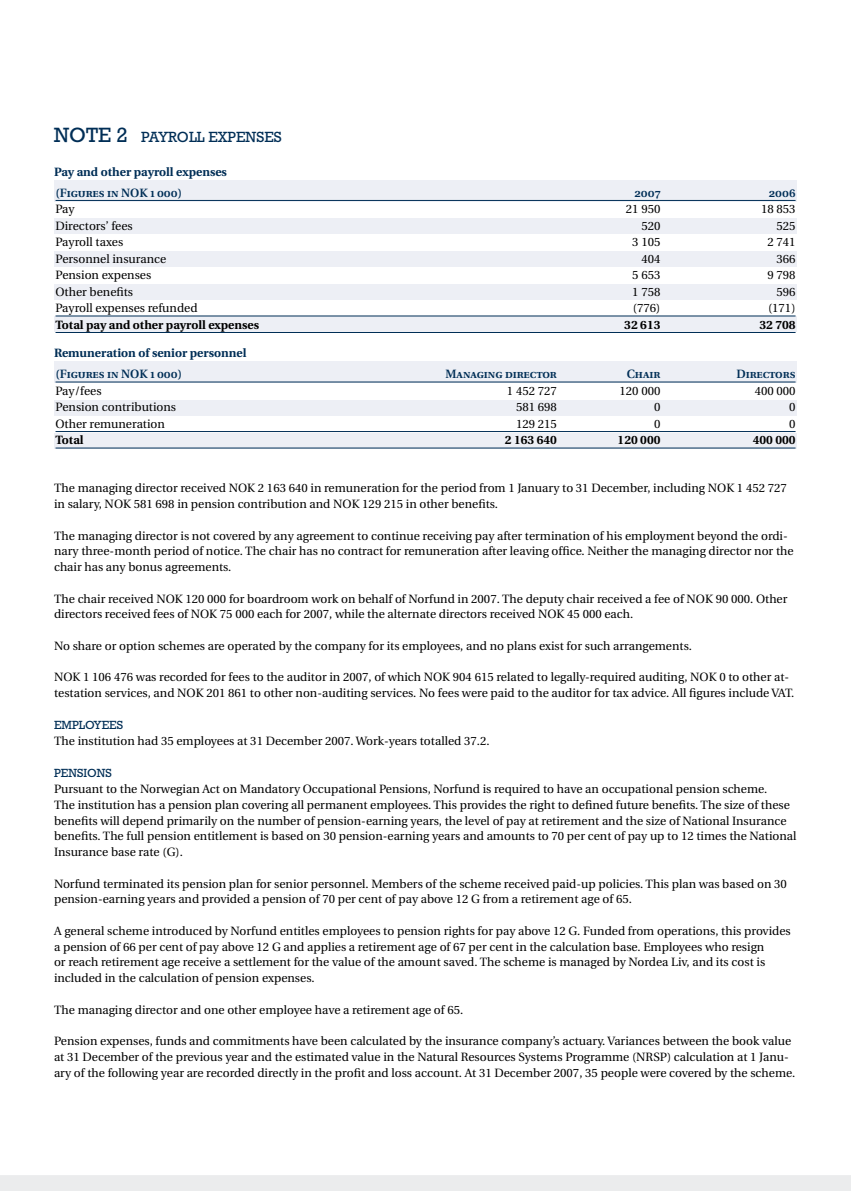
<style>
.page{position:relative;width:851px;height:1191px;background:#fff}
.page>*{position:absolute;margin:0;border:0;box-sizing:border-box;transform-origin:0 0}
.t1{font:15px "Rockwell";color:#002e56}
.t2{font:12px/15.8px "Utopia";color:#000}
.t3{font:12px "Utopia Semibold SC";color:#002e56}
.t4{font:700 12px "Utopia";color:#000}
.t5{font:700 12px "Utopia";color:#002e56}
.t6{font:12px "Rockwell";color:#002e56}
.s1{font-size:21px}
</style>
<div class="page">
<div style="left:0;top:1175px;width:851px;height:16px;background:#ebeced"></div>
<div style="left:54px;top:218px;width:742px;height:16px;background:#edeff5"></div>
<div style="left:54px;top:251px;width:742px;height:15px;background:#edeff5"></div>
<div style="left:54px;top:284px;width:742px;height:16px;background:#edeff5"></div>
<div style="left:54px;top:316px;width:742px;height:16px;background:#edeff5"></div>
<div style="left:54px;top:400px;width:742px;height:16px;background:#edeff5"></div>
<div style="left:54px;top:433px;width:742px;height:15px;background:#edeff5"></div>
<div style="left:55px;top:180px;width:741px;height:22px;background:#edeff5"></div>
<div style="left:55px;top:361px;width:741px;height:22px;background:#edeff5"></div>
<hr style="left:56px;top:200px;width:739px;height:1px;background:#002e56">
<hr style="left:56px;top:316px;width:739px;height:1px;background:#002e56">
<hr style="left:56px;top:332px;width:739px;height:1px;background:#002e56">
<hr style="left:56px;top:382px;width:739px;height:1px;background:#002e56">
<hr style="left:56px;top:431px;width:739px;height:1px;background:#002e56">
<hr style="left:56px;top:448px;width:739px;height:1px;background:#002e56">
<p class="t1" style="left:54px;top:128px;width:229px"><span class="s1">NOTE 2</span> PAYROLL EXPENSES</p>
<p class="t5" style="left:54px;top:165px;width:174px">Pay and other payroll expenses</p>
<p class="t3" style="left:56px;top:186px;width:128px">(Figures in NOK 1 000)</p>
<p class="t3" style="left:634px;top:186px;width:27px">2007</p>
<p class="t3" style="left:768px;top:186px;width:28px">2006</p>
<p class="t2" style="left:56px;top:201px;width:21px">Pay</p>
<p class="t2" style="left:626px;top:201px;width:36px">21 950</p>
<p class="t2" style="left:760px;top:201px;width:36px">18 853</p>
<p class="t2" style="left:56px;top:218px;width:79px">Directors’ fees</p>
<p class="t2" style="left:641px;top:218px;width:21px">520</p>
<p class="t2" style="left:776px;top:218px;width:21px">525</p>
<p class="t2" style="left:56px;top:234px;width:69px">Payroll taxes</p>
<p class="t2" style="left:632px;top:234px;width:30px">3 105</p>
<p class="t2" style="left:767px;top:234px;width:30px">2 741</p>
<p class="t2" style="left:56px;top:251px;width:112px">Personnel insurance</p>
<p class="t2" style="left:641px;top:251px;width:21px">404</p>
<p class="t2" style="left:776px;top:251px;width:21px">366</p>
<p class="t2" style="left:56px;top:267px;width:97px">Pension expenses</p>
<p class="t2" style="left:632px;top:267px;width:30px">5 653</p>
<p class="t2" style="left:767px;top:267px;width:30px">9 798</p>
<p class="t2" style="left:56px;top:284px;width:79px">Other benefits</p>
<p class="t2" style="left:632px;top:284px;width:30px">1 758</p>
<p class="t2" style="left:776px;top:284px;width:21px">596</p>
<p class="t2" style="left:56px;top:300px;width:143px">Payroll expenses refunded</p>
<p class="t2" style="left:633px;top:300px;width:29px">(776)</p>
<p class="t2" style="left:768px;top:300px;width:29px">(171)</p>
<p class="t4" style="left:56px;top:317px;width:205px">Total pay and other payroll expenses</p>
<p class="t4" style="left:624px;top:317px;width:38px">32 613</p>
<p class="t4" style="left:759px;top:317px;width:38px">32 708</p>
<p class="t3" style="left:56px;top:367px;width:128px">(Figures in NOK 1 000)</p>
<p class="t3" style="left:445px;top:367px;width:113px">Managing director</p>
<p class="t3" style="left:626px;top:367px;width:35px">Chair</p>
<p class="t3" style="left:736px;top:367px;width:61px">Directors</p>
<p class="t2" style="left:56px;top:383px;width:48px">Pay/fees</p>
<p class="t2" style="left:507px;top:383px;width:51px">1 452 727</p>
<p class="t2" style="left:619px;top:383px;width:42px">120 000</p>
<p class="t2" style="left:754px;top:383px;width:42px">400 000</p>
<p class="t2" style="left:56px;top:399px;width:122px">Pension contributions</p>
<p class="t2" style="left:516px;top:399px;width:42px">581 698</p>
<p class="t2" style="left:654px;top:399px;width:8px">0</p>
<p class="t2" style="left:789px;top:399px;width:8px">0</p>
<p class="t2" style="left:56px;top:416px;width:111px">Other remuneration</p>
<p class="t2" style="left:516px;top:416px;width:42px">129 215</p>
<p class="t2" style="left:654px;top:416px;width:8px">0</p>
<p class="t2" style="left:789px;top:416px;width:8px">0</p>
<p class="t4" style="left:56px;top:433px;width:30px">Total</p>
<p class="t4" style="left:504px;top:433px;width:54px">2 163 640</p>
<p class="t4" style="left:617px;top:433px;width:44px">120 000</p>
<p class="t4" style="left:752px;top:433px;width:44px">400 000</p>
<p class="t5" style="left:54px;top:346px;width:194px">Remuneration of senior personnel</p>
<p class="t2" style="left:54px;top:481px;width:734px">The managing director received NOK 2 163 640 in remuneration for the period from 1 January to 31 December, including NOK 1 452 727 in salary, NOK 581 698 in pension contribution and NOK 129 215 in other benefits.</p>
<p class="t2" style="left:54px;top:528px;width:741px">The managing director is not covered by any agreement to continue receiving pay after termination of his employment beyond the ordi&shy;nary three-month period of notice. The chair has no contract for remuneration after leaving office. Neither the managing director nor the chair has any bonus agreements.</p>
<p class="t2" style="left:54px;top:591px;width:734px">The chair received NOK 120 000 for boardroom work on behalf of Norfund in 2007. The deputy chair received a fee of NOK 90 000. Other directors received fees of NOK 75 000 each for 2007, while the alternate directors received NOK 45 000 each.</p>
<p class="t2" style="left:54px;top:638px;width:639px">No share or option schemes are operated by the company for its employees, and no plans exist for such arrangements.</p>
<p class="t2" style="left:54px;top:669px;width:741px">NOK 1 106 476 was recorded for fees to the auditor in 2007, of which NOK 904 615 related to legally-required auditing, NOK 0 to other at&shy;testation services, and NOK 201 861 to other non-auditing services. No fees were paid to the auditor for tax advice. All figures include VAT.</p>
<p class="t6" style="left:54px;top:718px;width:70px">EMPLOYEES</p>
<p class="t2" style="left:54px;top:733px;width:437px">The institution had 35 employees at 31 December 2007. Work-years totalled 37.2.</p>
<p class="t6" style="left:54px;top:766px;width:59px">PENSIONS</p>
<p class="t2" style="left:54px;top:781px;width:743px">Pursuant to the Norwegian Act on Mandatory Occupational Pensions, Norfund is required to have an occupational pension scheme.<br>The institution has a pension plan covering all permanent employees. This provides the right to defined future benefits. The size of these benefits will depend primarily on the number of pension-earning years, the level of pay at retirement and the size of National Insurance benefits. The full pension entitlement is based on 30 pension-earning years and amounts to 70 per cent of pay up to 12 times the National Insurance base rate (G).</p>
<p class="t2" style="left:54px;top:876px;width:734px">Norfund terminated its pension plan for senior personnel. Members of the scheme received paid-up policies. This plan was based on 30 pension-earning years and provided a pension of 70 per cent of pay above 12 G from a retirement age of 65.</p>
<p class="t2" style="left:54px;top:923px;width:738px">A general scheme introduced by Norfund entitles employees to pension rights for pay above 12 G. Funded from operations, this provides a pension of 66 per cent of pay above 12 G and applies a retirement age of 67 per cent in the calculation base. Employees who resign<br>or reach retirement age receive a settlement for the value of the amount saved. The scheme is managed by Nordea Liv, and its cost is included in the calculation of pension expenses.</p>
<p class="t2" style="left:54px;top:1002px;width:410px">The managing director and one other employee have a retirement age of 65.</p>
<p class="t2" style="left:54px;top:1033px;width:742px">Pension expenses, funds and commitments have been calculated by the insurance company’s actuary. Variances between the book value at 31 December of the previous year and the estimated value in the Natural Resources Systems Programme (NRSP) calculation at 1 Janu&shy;ary of the following year are recorded directly in the profit and loss account. At 31 December 2007, 35 people were covered by the scheme.</p>
</div>
